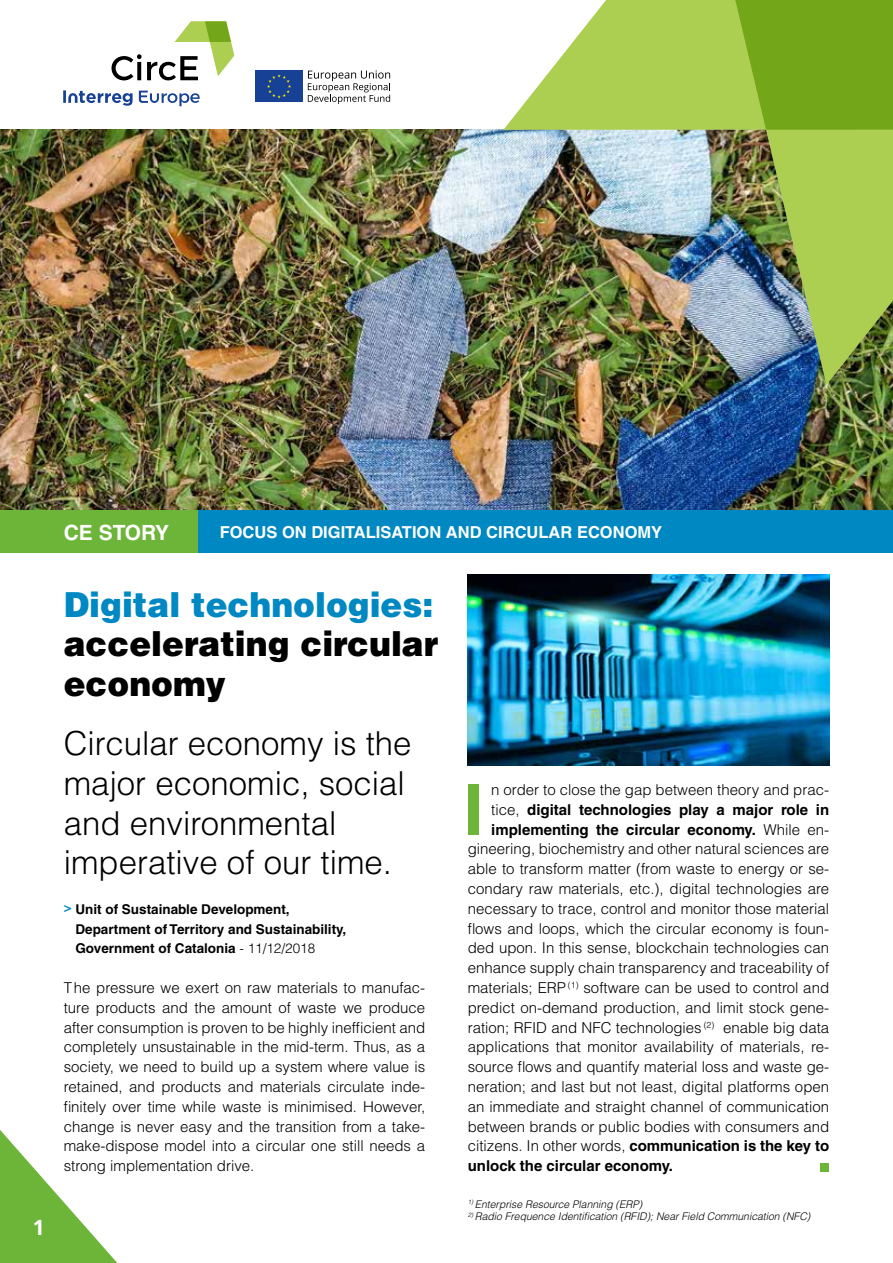
<style>
.page{position:relative;width:893px;height:1263px;background:#fff}
.page>*{position:absolute;margin:0;border:0;box-sizing:border-box;transform-origin:0 0}
.t1{font:700 70.2px "Helvetica";color:#6cb539}
.t2{font:900 34.5px/39.6px "Helvetica";color:#000;scale:.95 1}
.t3{font:900 34.5px "Helvetica";color:#0088c2;scale:.95 1}
.t4{font:300 33px/39.6px "Helvetica";color:#000}
.t5{font:700 21px "Helvetica";color:#fff}
.t6{font:700 21px "Open Sans";color:#fff}
.t7{font:700 16.5px "Helvetica";color:#fff}
.t8{font:300 15px/19.8px "Helvetica";color:#000;text-align:justify}
.t9{font:700 15px "Helvetica";color:#000}
.t10{font:700 13.5px/19.8px "Helvetica";color:#000}
.t11{font:italic 300 10.5px "Helvetica";color:#000}
.s1{color:#0088c2}
.s2{font-weight:300}
</style>
<div class="page">
<img style="left:0;top:130px;width:893px;height:380px">
<img style="left:503px;top:130px;width:227px;height:255px">
<svg style="left:503px;top:0;width:227px;height:130px;fill:#acce51"></svg>
<img style="left:730px;top:0;width:163px;height:385px">
<img style="left:449px;top:221px;width:229px;height:195px">
<div style="left:0;top:510px;width:198px;height:43px;background:#6cb539"></div>
<div style="left:198px;top:510px;width:695px;height:43px;background:#0088c2"></div>
<svg style="left:63px;top:90px;width:70px;height:16px"></svg>
<svg style="left:139px;top:91px;width:61px;height:15px"></svg>
<svg style="left:111px;top:21px;width:123px;height:59px"></svg>
<div style="left:255px;top:70px;width:48px;height:32px;background:#164194"></div>
<svg style="left:267px;top:74px;width:24px;height:24px"></svg>
<svg style="left:308px;top:70px;width:82px;height:34px"></svg>
<svg style="left:0;top:1130px;width:117px;height:133px"></svg>
<div style="left:821px;top:1163px;width:8px;height:8px;background:#6cb539"></div>
<img style="left:468px;top:574px;width:361px;height:191px">
<h3 class="t6" style="left:33px;top:1212px;width:13px">1</h3>
<h3 class="t5" style="left:64px;top:519px;width:107px">CE STORY</h3>
<p class="t7" style="left:220px;top:522px;width:444px">FOCUS ON DIGITALISATION AND CIRCULAR ECONOMY</p>
<h2 class="t3" style="left:64px;top:582px;width:391px">Digital technologies:</h2>
<h2 class="t2" style="left:64px;top:623px;width:396px">accelerating circular economy</h2>
<h3 class="t4" style="left:64px;top:723px;width:349px">Circular economy is the major economic, social and environmental imperative of our time.</h3>
<p class="t10" style="left:75px;top:899px;width:272px;text-indent:-12px"><span class="s1">&gt;</span> Unit of Sustainable Development,<br>Department of Territory and Sustainability,<br>Government of Catalonia <span class="s2">- 11/12/2018</span></p>
<p class="t8" style="left:64px;top:977px;width:363px">The pressure we exert on raw materials to manufac&shy;ture products and the amount of waste we produce after consumption is proven to be highly inefficient and completely unsustainable in the mid-term. Thus, as a society, we need to build up a system where value is retained, and products and materials circulate inde&shy;finitely over time while waste is minimised. However, change is never easy and the transition from a take&shy;make-dispose model into a circular one still needs a strong implementation drive.</p>
<h1 class="t1" style="left:463px;top:767px;width:21px">I</h1>
<p class="t8" style="left:491px;top:779px;width:339px">n order to close the gap between theory and prac-</p>
<p class="t9" style="left:491px;top:800px;width:340px"><span class="s2">tice,</span> digital technologies play a major role in</p>
<p class="t9" style="left:491px;top:820px;width:339px">implementing the circular economy. <span class="s2">While en-</span></p>
<p class="t8" style="left:468px;top:839px;width:363px">gineering, biochemistry and other natural sciences are</p>
<p class="t8" style="left:468px;top:858px;width:363px">able to transform matter (from waste to energy or se-</p>
<p class="t8" style="left:468px;top:878px;width:363px">condary raw materials, etc.), digital technologies are</p>
<p class="t8" style="left:468px;top:898px;width:363px">necessary to trace, control and monitor those material</p>
<p class="t8" style="left:468px;top:918px;width:363px">flows and loops, which the circular economy is foun-</p>
<p class="t8" style="left:468px;top:938px;width:363px">ded upon. In this sense, blockchain technologies can</p>
<p class="t8" style="left:468px;top:957px;width:363px">enhance supply chain transparency and traceability of</p>
<p class="t8" style="left:468px;top:977px;width:363px">materials; ERP <sup>(1)</sup> software can be used to control and</p>
<p class="t8" style="left:468px;top:997px;width:363px">predict on-demand production, and limit stock gene-</p>
<p class="t8" style="left:468px;top:1017px;width:363px">ration; RFID and NFC technologies <sup>(2)</sup> enable big data</p>
<p class="t8" style="left:468px;top:1037px;width:363px">applications that monitor availability of materials, re-</p>
<p class="t8" style="left:468px;top:1056px;width:363px">source flows and quantify material loss and waste ge-</p>
<p class="t8" style="left:468px;top:1076px;width:363px">neration; and last but not least, digital platforms open</p>
<p class="t8" style="left:468px;top:1096px;width:363px">an immediate and straight channel of communication</p>
<p class="t8" style="left:468px;top:1116px;width:363px">between brands or public bodies with consumers and</p>
<p class="t9" style="left:468px;top:1137px;width:363px"><span class="s2">citizens. In other words,</span> communication is the key to</p>
<p class="t9" style="left:468px;top:1157px;width:207px">unlock the circular economy.</p>
<p class="t11" style="left:468px;top:1197px;width:176px"><sup>1)</sup> Enterprise Resource Planning (ERP)</p>
<p class="t11" style="left:468px;top:1210px;width:344px"><sup>2)</sup> Radio Frequence Identification (RFID); Near Field Communication (NFC)</p>
</div>
